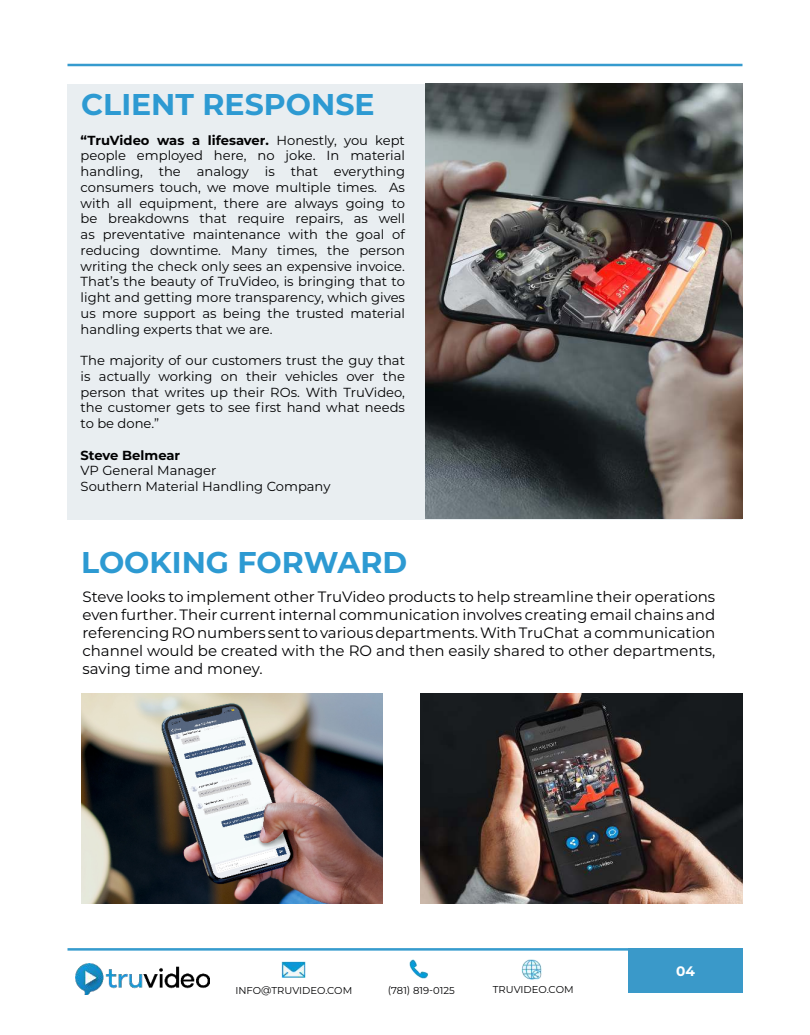
<style>
.page{position:relative;width:810px;height:1035px;background:#fff}
.page>*{position:absolute;margin:0;border:0;box-sizing:border-box;transform-origin:0 0}
.t1{font:700 30px "Montserrat";color:#2d9ad2}
.t2{font:15px/18px "Montserrat";color:#010102;text-align:justify}
.t3{font:700 13.75px "Montserrat";color:#fff}
.t4{font:13.12px/15.8px "Montserrat";color:#010102;text-align:justify}
.t5{font:700 13.12px "Montserrat";color:#010102}
.t6{font:10px "Montserrat";color:#010102}
.s1{font-weight:700}
</style>
<div class="page">
<hr style="left:68px;top:948px;width:665px;height:3px;background:#369bce">
<div style="left:628px;top:948px;width:115px;height:44px;background:#3a99c9"></div>
<hr style="left:68px;top:64px;width:675px;height:2px;background:#369bce">
<img style="left:75px;top:963px;width:134px;height:32px">
<img style="left:281px;top:959px;width:261px;height:21px">
<div style="left:68px;top:84px;width:675px;height:436px;background:#e9eef1"></div>
<img style="left:426px;top:84px;width:316px;height:435px">
<img style="left:81px;top:694px;width:301px;height:210px">
<img style="left:421px;top:694px;width:321px;height:210px">
<h1 class="t1" style="left:81px;top:92px;width:295px">CLIENT RESPONSE</h1>
<p class="t4" style="left:81px;top:132px;width:326px"><span class="s1">“TruVideo was a lifesaver.</span> Honestly, you kept people employed here, no joke. In material handling, the analogy is that everything consumers touch, we move multiple times. As with all equipment, there are always going to be breakdowns that require repairs, as well as preventative maintenance with the goal of reducing downtime. Many times, the person writing the check only sees an expensive invoice.<br>That’s the beauty of TruVideo, is bringing that to light and getting more transparency, which gives us more support as being the trusted material handling experts that we are.</p>
<p class="t4" style="left:81px;top:353px;width:326px">The majority of our customers trust the guy that is actually working on their vehicles over the person that writes up their ROs. With TruVideo, the customer gets to see first hand what needs to be done.”</p>
<p class="t5" style="left:81px;top:449px;width:101px">Steve Belmear</p>
<p class="t4" style="left:81px;top:463px;width:251px">VP General Manager<br>Southern Material Handling Company</p>
<h1 class="t1" style="left:81px;top:550px;width:328px">LOOKING FORWARD</h1>
<p class="t2" style="left:83px;top:589px;width:634px">Steve looks to implement other TruVideo products to help streamline their operations even further. Their current internal communication involves creating email chains and referencing RO numbers sent to various departments. With TruChat a communication channel would be created with the RO and then easily shared to other departments, saving time and money.</p>
<p class="t6" style="left:236px;top:985px;width:118px">INFO@TRUVIDEO.COM</p>
<p class="t6" style="left:388px;top:986px;width:68px">(781) 819-0125</p>
<p class="t6" style="left:493px;top:984px;width:82px">TRUVIDEO.COM</p>
<p class="t3" style="left:676px;top:965px;width:20px">04</p>
</div>
